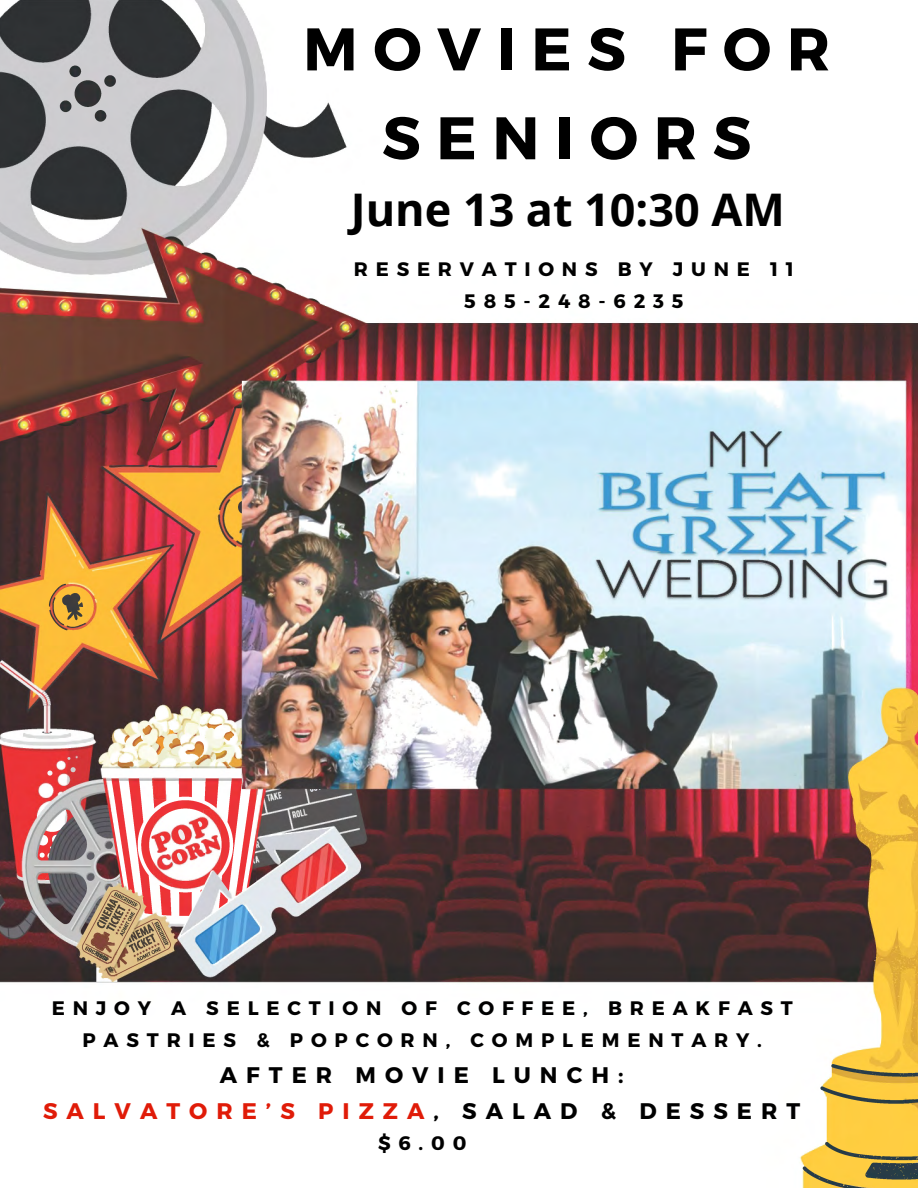
<style>
.page{position:relative;width:918px;height:1188px;background:#fff}
.page>*{position:absolute;margin:0;border:0;box-sizing:border-box;transform-origin:0 0}
.t1{font:700 60px/88.8px "Montserrat";letter-spacing:.26em;color:#000;text-align:center}
.t2{font:700 45px "Open Sans";color:#000}
.t3{font:700 22.5px "Montserrat";letter-spacing:.4em;color:#e01b08}
.t4{font:700 22.5px "Montserrat";letter-spacing:.4em;color:#000}
.t5{font:700 19.5px/31.5px "Montserrat";letter-spacing:.4em;color:#000;text-align:center}
.s1{color:#000}
</style>
<div class="page">
<img style="left:0;top:0;width:918px;height:1188px">
<p class="t1" style="left:303px;top:2px;width:529px">MOVIES FOR<br>SENIORS</p>
<p class="t2" style="left:351px;top:178px;width:435px">June 13 at 10:30 AM</p>
<h1 class="t5" style="left:354px;top:252px;width:442px">RESERVATIONS BY JUNE 11</h1>
<h2 class="t5" style="left:464px;top:284px;width:221px">585-248-6235</h2>
<p class="t5" style="left:52px;top:992px;width:743px">ENJOY A SELECTION OF COFFEE, BREAKFAST<br>PASTRIES &amp; POPCORN, COMPLEMENTARY.</p>
<p class="t4" style="left:220px;top:1060px;width:405px">AFTER MOVIE LUNCH:</p>
<p class="t3" style="left:43px;top:1096px;width:759px">SALVATORE’S PIZZA<span class="s1">, SALAD &amp; DESSERT</span></p>
<p class="t5" style="left:378px;top:1127px;width:90px">$6.00</p>
</div>
